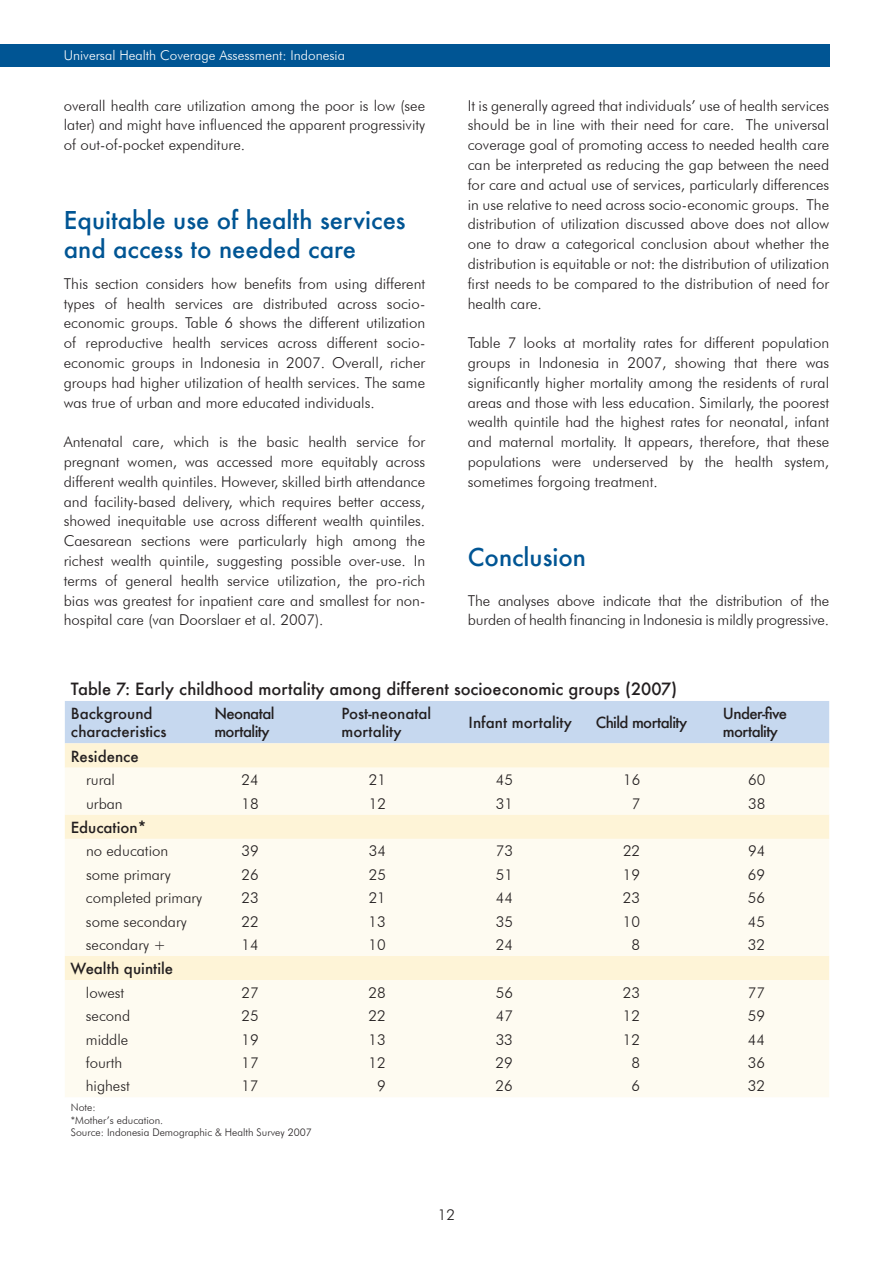
<style>
.page{position:relative;width:893px;height:1263px;background:#fff}
.page>*{position:absolute;margin:0;border:0;box-sizing:border-box;transform-origin:0 0}
.t1{font:500 24px/28.8px "Futura";color:#005594}
.t2{font:500 16.5px "Futura";color:#231f20}
.t3{font:300 15px/19.8px "Futura BT";color:#231f20;text-align:justify}
.t4{font:500 15px/18px "Futura";color:#231f20}
.t5{font:500 15px/18px "Futura";letter-spacing:-.04em;color:#231f20}
.t6{font:300 13.5px "Futura BT";color:#fff}
.t7{font:300 10.5px/12.6px "Futura BT";color:#231f20}
</style>
<div class="page">
<div style="left:0;top:45px;width:829px;height:22px;background:#005594"></div>
<div style="left:65px;top:701px;width:764px;height:42px;background:#c6d8ef"></div>
<svg style="left:65px;top:743px;width:764px;height:25px;background:#fdf4d8"></svg>
<svg style="left:65px;top:768px;width:764px;height:329px;fill:#fefbf1"></svg>
<p class="t6" style="left:64px;top:47px;width:283px">Universal Health Coverage Assessment: Indonesia</p>
<p class="t3" style="left:64px;top:95px;width:363px">overall health care utilization among the poor is low (see later) and might have influenced the apparent progressivity of out-of-pocket expenditure.</p>
<h1 class="t1" style="left:64px;top:205px;width:343px">Equitable use of health services and access to needed care</h1>
<p class="t3" style="left:64px;top:273px;width:363px">This section considers how benefits from using different types of health services are distributed across socio&shy;economic groups. Table 6 shows the different utilization of reproductive health services across different socio&shy;economic groups in Indonesia in 2007. Overall, richer groups had higher utilization of health services. The same was true of urban and more educated individuals.</p>
<p class="t3" style="left:64px;top:432px;width:363px">Antenatal care, which is the basic health service for pregnant women, was accessed more equitably across different wealth quintiles. However, skilled birth attendance and facility-based delivery, which requires better access, showed inequitable use across different wealth quintiles.<br>Caesarean sections were particularly high among the richest wealth quintile, suggesting possible over-use. In terms of general health service utilization, the pro-rich bias was greatest for inpatient care and smallest for non&shy;hospital care (van Doorslaer et al. 2007).</p>
<p class="t3" style="left:468px;top:95px;width:363px">It is generally agreed that individuals’ use of health services should be in line with their need for care. The universal coverage goal of promoting access to needed health care can be interpreted as reducing the gap between the need for care and actual use of services, particularly differences in use relative to need across socio-economic groups. The distribution of utilization discussed above does not allow one to draw a categorical conclusion about whether the distribution is equitable or not: the distribution of utilization first needs to be compared to the distribution of need for health care.</p>
<p class="t3" style="left:468px;top:333px;width:363px">Table 7 looks at mortality rates for different population groups in Indonesia in 2007, showing that there was significantly higher mortality among the residents of rural areas and those with less education. Similarly, the poorest wealth quintile had the highest rates for neonatal, infant and maternal mortality. It appears, therefore, that these populations were underserved by the health system, sometimes forgoing treatment.</p>
<h1 class="t1" style="left:468px;top:542px;width:120px">Conclusion</h1>
<p class="t3" style="left:468px;top:590px;width:363px">The analyses above indicate that the distribution of the burden of health financing in Indonesia is mildly progressive.</p>
<p class="t2" style="left:71px;top:677px;width:608px">Table 7: Early childhood mortality among different socioeconomic groups (2007)</p>
<p class="t4" style="left:71px;top:704px;width:97px">Background characteristics</p>
<p class="t5" style="left:214px;top:704px;width:62px">Neonatal mortality</p>
<p class="t4" style="left:341px;top:704px;width:91px">Post-neonatal mortality</p>
<p class="t4" style="left:469px;top:713px;width:105px">Infant mortality</p>
<p class="t5" style="left:596px;top:713px;width:93px">Child mortality</p>
<p class="t5" style="left:723px;top:704px;width:66px">Under-five mortality</p>
<p class="t4" style="left:71px;top:747px;width:69px">Residence</p>
<p class="t3" style="left:86px;top:770px;width:30px">rural</p>
<p class="t3" style="left:242px;top:770px;width:19px">24</p>
<p class="t3" style="left:369px;top:770px;width:19px">21</p>
<p class="t3" style="left:496px;top:770px;width:19px">45</p>
<p class="t3" style="left:623px;top:770px;width:19px">16</p>
<p class="t3" style="left:748px;top:770px;width:19px">60</p>
<p class="t3" style="left:86px;top:793px;width:38px">urban</p>
<p class="t3" style="left:242px;top:793px;width:19px">18</p>
<p class="t3" style="left:369px;top:793px;width:19px">12</p>
<p class="t3" style="left:496px;top:793px;width:19px">31</p>
<p class="t3" style="left:632px;top:793px;width:10px">7</p>
<p class="t3" style="left:748px;top:793px;width:19px">38</p>
<p class="t4" style="left:71px;top:818px;width:78px">Education*</p>
<p class="t3" style="left:86px;top:841px;width:84px">no education</p>
<p class="t3" style="left:242px;top:841px;width:19px">39</p>
<p class="t3" style="left:369px;top:841px;width:19px">34</p>
<p class="t3" style="left:496px;top:841px;width:19px">73</p>
<p class="t3" style="left:623px;top:841px;width:19px">22</p>
<p class="t3" style="left:748px;top:841px;width:19px">94</p>
<p class="t3" style="left:86px;top:864px;width:86px">some primary</p>
<p class="t3" style="left:242px;top:864px;width:19px">26</p>
<p class="t3" style="left:369px;top:864px;width:19px">25</p>
<p class="t3" style="left:496px;top:864px;width:19px">51</p>
<p class="t3" style="left:623px;top:864px;width:19px">19</p>
<p class="t3" style="left:748px;top:864px;width:19px">69</p>
<p class="t3" style="left:86px;top:888px;width:118px">completed primary</p>
<p class="t3" style="left:242px;top:888px;width:19px">23</p>
<p class="t3" style="left:369px;top:888px;width:19px">21</p>
<p class="t3" style="left:496px;top:888px;width:19px">44</p>
<p class="t3" style="left:623px;top:888px;width:19px">23</p>
<p class="t3" style="left:748px;top:888px;width:19px">56</p>
<p class="t3" style="left:86px;top:911px;width:102px">some secondary</p>
<p class="t3" style="left:241px;top:911px;width:19px">22</p>
<p class="t3" style="left:369px;top:911px;width:19px">13</p>
<p class="t3" style="left:496px;top:911px;width:19px">35</p>
<p class="t3" style="left:623px;top:911px;width:19px">10</p>
<p class="t3" style="left:748px;top:911px;width:19px">45</p>
<p class="t3" style="left:86px;top:934px;width:82px">secondary +</p>
<p class="t3" style="left:241px;top:934px;width:19px">14</p>
<p class="t3" style="left:369px;top:934px;width:19px">10</p>
<p class="t3" style="left:496px;top:934px;width:19px">24</p>
<p class="t3" style="left:631px;top:934px;width:10px">8</p>
<p class="t3" style="left:748px;top:934px;width:19px">32</p>
<p class="t4" style="left:71px;top:959px;width:104px">Wealth quintile</p>
<p class="t3" style="left:86px;top:982px;width:40px">lowest</p>
<p class="t3" style="left:241px;top:982px;width:19px">27</p>
<p class="t3" style="left:369px;top:982px;width:19px">28</p>
<p class="t3" style="left:496px;top:982px;width:19px">56</p>
<p class="t3" style="left:623px;top:982px;width:19px">23</p>
<p class="t3" style="left:748px;top:982px;width:19px">77</p>
<p class="t3" style="left:86px;top:1006px;width:46px">second</p>
<p class="t3" style="left:241px;top:1006px;width:19px">25</p>
<p class="t3" style="left:369px;top:1006px;width:19px">22</p>
<p class="t3" style="left:496px;top:1006px;width:19px">47</p>
<p class="t3" style="left:623px;top:1006px;width:19px">12</p>
<p class="t3" style="left:748px;top:1006px;width:19px">59</p>
<p class="t3" style="left:86px;top:1029px;width:44px">middle</p>
<p class="t3" style="left:241px;top:1029px;width:19px">19</p>
<p class="t3" style="left:369px;top:1029px;width:19px">13</p>
<p class="t3" style="left:496px;top:1029px;width:19px">33</p>
<p class="t3" style="left:623px;top:1029px;width:19px">12</p>
<p class="t3" style="left:748px;top:1029px;width:19px">44</p>
<p class="t3" style="left:86px;top:1052px;width:38px">fourth</p>
<p class="t3" style="left:241px;top:1052px;width:19px">17</p>
<p class="t3" style="left:368px;top:1052px;width:19px">12</p>
<p class="t3" style="left:496px;top:1052px;width:19px">29</p>
<p class="t3" style="left:631px;top:1052px;width:10px">8</p>
<p class="t3" style="left:748px;top:1052px;width:19px">36</p>
<p class="t3" style="left:86px;top:1076px;width:46px">highest</p>
<p class="t3" style="left:241px;top:1076px;width:19px">17</p>
<p class="t3" style="left:377px;top:1076px;width:10px">9</p>
<p class="t3" style="left:496px;top:1076px;width:19px">26</p>
<p class="t3" style="left:631px;top:1076px;width:10px">6</p>
<p class="t3" style="left:748px;top:1076px;width:19px">32</p>
<p class="t7" style="left:71px;top:1101px;width:243px">Note:<br>*Mother’s education.<br>Source: Indonesia Demographic &amp; Health Survey 2007</p>
<p class="t3" style="left:438px;top:1204px;width:19px">12</p>
</div>
